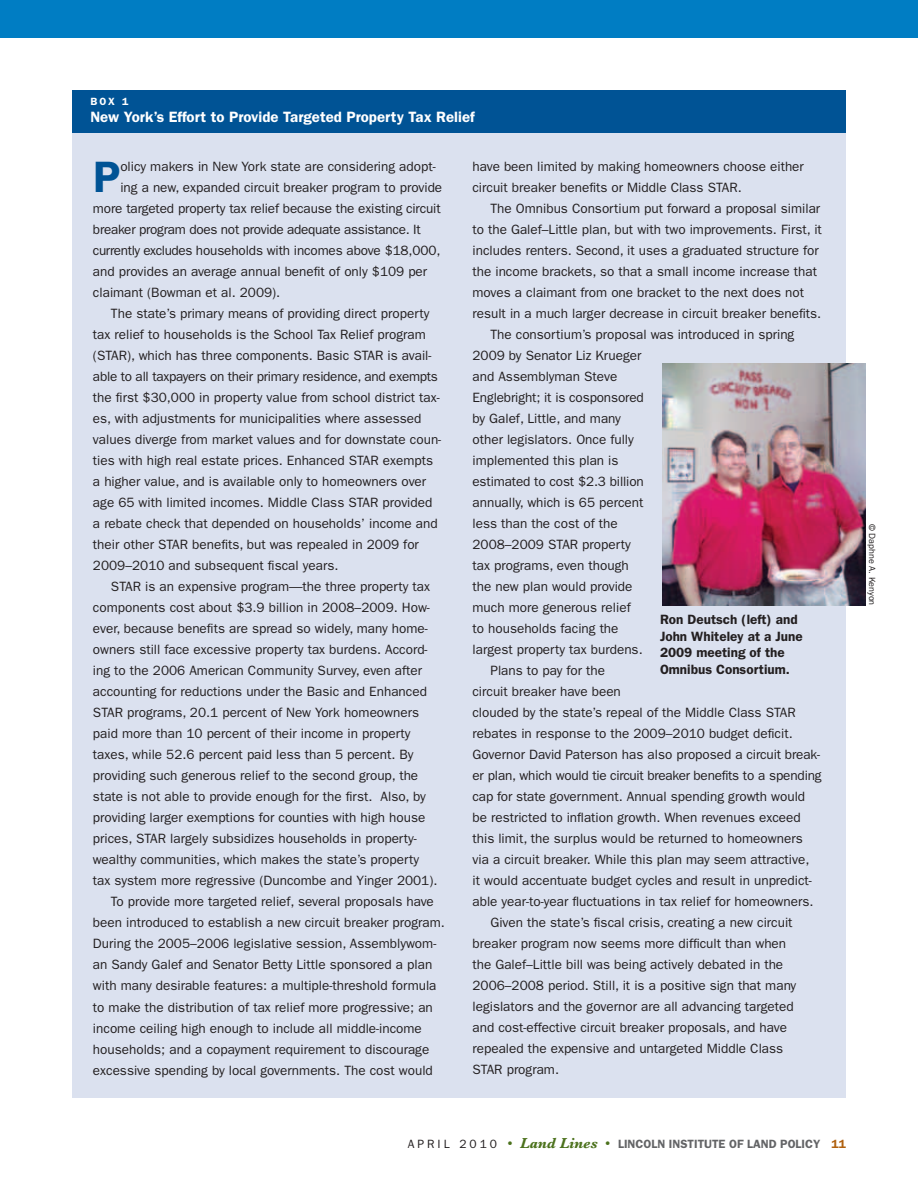
<style>
.page{position:relative;width:918px;height:1188px;background:#fff}
.page>*{position:absolute;margin:0;border:0;box-sizing:border-box;transform-origin:0 0}
.t1{font:600 44.1px "ITC Franklin Gothic Std";color:#005395}
.t2{font:600 15px "ITC Franklin Gothic Std";color:#fff}
.t3{font:13.5px/21px "ITC Franklin Gothic Std";color:#231f20}
.t4{font:13.5px "ITC Franklin Gothic Std";letter-spacing:-.02em;color:#231f20}
.t5{font:600 13.5px/16.5px "ITC Franklin Gothic Std";color:#231f20}
.t6{font:600 12px "ITC Franklin Gothic Std";color:#636466}
.t7{font:600 10.5px "ITC Franklin Gothic Std";color:#fff}
.t8{font:9px "ITC Franklin Gothic Std";color:#231f20}
.s1{font-weight:400;color:#231f20}
.s2{font-family:"Baskerville";font-weight:400;font-size:15px;color:#4c721d}
.s3{font-family:"Baskerville";font-weight:700;font-style:italic;font-size:15px;color:#4c721d}
.s4{color:#b0610f}
</style>
<div class="page">
<div style="left:0;top:0;width:918px;height:38px;background:#007dc3"></div>
<div style="left:72px;top:130px;width:774px;height:968px;background:#dbe1ef"></div>
<div style="left:72px;top:90px;width:774px;height:43px;background:#005395"></div>
<img style="left:662px;top:364px;width:204px;height:242px">
<p class="t7" style="left:90px;top:96px;width:40px">Box 1</p>
<p class="t2" style="left:90px;top:108px;width:386px">New York’s Effort to Provide Targeted Property Tax Relief</p>
<p class="t3" style="left:472px;top:156px;width:333px">have been limited by making homeowners choose either circuit breaker benefits or Middle Class STAR.</p>
<p class="t3" style="left:490px;top:198px;width:331px">The Omnibus Consortium put forward a proposal similar</p>
<p class="t3" style="left:472px;top:219px;width:351px">to the Galef–Little plan, but with two improvements. First, it</p>
<p class="t3" style="left:472px;top:240px;width:348px">includes renters. Second, it uses a graduated structure for</p>
<p class="t3" style="left:472px;top:261px;width:346px">the income brackets, so that a small income increase that</p>
<p class="t3" style="left:472px;top:282px;width:333px">moves a claimant from one bracket to the next does not</p>
<p class="t3" style="left:472px;top:303px;width:350px">result in a much larger decrease in circuit breaker benefits.</p>
<p class="t3" style="left:490px;top:324px;width:305px">The consortium’s proposal was introduced in spring</p>
<p class="t3" style="left:472px;top:345px;width:171px">2009 by Senator Liz Krueger</p>
<p class="t3" style="left:472px;top:366px;width:146px">and Assemblyman Steve</p>
<p class="t3" style="left:472px;top:387px;width:173px">Englebright; it is cosponsored</p>
<p class="t3" style="left:472px;top:408px;width:150px">by Galef, Little, and many</p>
<p class="t3" style="left:472px;top:429px;width:163px">other legislators. Once fully</p>
<p class="t3" style="left:472px;top:450px;width:148px">implemented this plan is</p>
<p class="t3" style="left:472px;top:471px;width:173px">estimated to cost $2.3 billion</p>
<p class="t3" style="left:472px;top:492px;width:172px">annually, which is 65 percent</p>
<p class="t3" style="left:472px;top:513px;width:147px">less than the cost of the</p>
<p class="t3" style="left:472px;top:534px;width:160px">2008–2009 STAR property</p>
<p class="t3" style="left:472px;top:555px;width:158px">tax programs, even though</p>
<p class="t3" style="left:472px;top:576px;width:162px">the new plan would provide</p>
<p class="t3" style="left:472px;top:597px;width:160px">much more generous relief</p>
<p class="t3" style="left:472px;top:618px;width:148px">to households facing the</p>
<p class="t3" style="left:472px;top:639px;width:172px">largest property tax burdens.</p>
<p class="t3" style="left:472px;top:660px;width:134px">Plans to pay for the</p>
<p class="t3" style="left:472px;top:681px;width:150px">circuit breaker have been</p>
<p class="t3" style="left:472px;top:702px;width:323px">clouded by the state’s repeal of the Middle Class STAR</p>
<p class="t3" style="left:472px;top:723px;width:322px">rebates in response to the 2009–2010 budget deficit.</p>
<p class="t3" style="left:472px;top:744px;width:349px">Governor David Paterson has also proposed a circuit break-</p>
<p class="t4" style="left:472px;top:768px;width:351px">er plan, which would tie circuit breaker benefits to a spending</p>
<p class="t3" style="left:472px;top:786px;width:334px">cap for state government. Annual spending growth would</p>
<p class="t3" style="left:472px;top:807px;width:330px">be restricted to inflation growth. When revenues exceed</p>
<p class="t3" style="left:472px;top:828px;width:332px">this limit, the surplus would be returned to homeowners</p>
<p class="t3" style="left:472px;top:849px;width:338px">via a circuit breaker. While this plan may seem attractive,</p>
<p class="t3" style="left:472px;top:870px;width:341px">it would accentuate budget cycles and result in unpredict-</p>
<p class="t3" style="left:472px;top:891px;width:343px">able year-to-year fluctuations in tax relief for homeowners.</p>
<p class="t3" style="left:490px;top:912px;width:304px">Given the state’s fiscal crisis, creating a new circuit</p>
<p class="t3" style="left:472px;top:933px;width:315px">breaker program now seems more difficult than when</p>
<p class="t3" style="left:472px;top:954px;width:312px">the Galef–Little bill was being actively debated in the</p>
<p class="t3" style="left:472px;top:975px;width:325px">2006–2008 period. Still, it is a positive sign that many</p>
<p class="t3" style="left:472px;top:996px;width:323px">legislators and the governor are all advancing targeted</p>
<p class="t3" style="left:472px;top:1017px;width:316px">and cost-effective circuit breaker proposals, and have</p>
<p class="t3" style="left:472px;top:1038px;width:312px">repealed the expensive and untargeted Middle Class</p>
<p class="t3" style="left:472px;top:1059px;width:88px">STAR program.</p>
<h1 class="t1" style="left:93px;top:151px;width:29px">P</h1>
<p class="t3" style="left:120px;top:156px;width:317px">olicy makers in New York state are considering adopt-</p>
<p class="t3" style="left:120px;top:177px;width:323px">ing a new, expanded circuit breaker program to provide</p>
<p class="t3" style="left:93px;top:198px;width:349px">more targeted property tax relief because the existing circuit</p>
<p class="t4" style="left:93px;top:222px;width:329px">breaker program does not provide adequate assistance. It</p>
<p class="t3" style="left:93px;top:240px;width:349px">currently excludes households with incomes above $18,000,</p>
<p class="t3" style="left:93px;top:261px;width:336px">and provides an average annual benefit of only $109 per</p>
<p class="t3" style="left:93px;top:282px;width:189px">claimant (Bowman et al. 2009).</p>
<p class="t3" style="left:111px;top:303px;width:320px">The state’s primary means of providing direct property</p>
<p class="t3" style="left:93px;top:324px;width:334px">tax relief to households is the School Tax Relief program</p>
<p class="t3" style="left:93px;top:345px;width:340px">(STAR), which has three components. Basic STAR is avail-</p>
<p class="t4" style="left:93px;top:369px;width:346px">able to all taxpayers on their primary residence, and exempts</p>
<p class="t3" style="left:93px;top:387px;width:348px">the first $30,000 in property value from school district tax-</p>
<p class="t3" style="left:93px;top:408px;width:330px">es, with adjustments for municipalities where assessed</p>
<p class="t3" style="left:93px;top:429px;width:350px">values diverge from market values and for downstate coun-</p>
<p class="t3" style="left:93px;top:450px;width:342px">ties with high real estate prices. Enhanced STAR exempts</p>
<p class="t3" style="left:93px;top:471px;width:335px">a higher value, and is available only to homeowners over</p>
<p class="t3" style="left:93px;top:492px;width:341px">age 65 with limited incomes. Middle Class STAR provided</p>
<p class="t3" style="left:93px;top:513px;width:346px">a rebate check that depended on households’ income and</p>
<p class="t3" style="left:93px;top:534px;width:327px">their other STAR benefits, but was repealed in 2009 for</p>
<p class="t3" style="left:93px;top:555px;width:247px">2009–2010 and subsequent fiscal years.</p>
<p class="t3" style="left:111px;top:576px;width:321px">STAR is an expensive program—the three property tax</p>
<p class="t3" style="left:93px;top:597px;width:338px">components cost about $3.9 billion in 2008–2009. How-</p>
<p class="t3" style="left:93px;top:618px;width:336px">ever, because benefits are spread so widely, many home-</p>
<p class="t3" style="left:93px;top:639px;width:336px">owners still face excessive property tax burdens. Accord-</p>
<p class="t3" style="left:93px;top:660px;width:331px">ing to the 2006 American Community Survey, even after</p>
<p class="t3" style="left:93px;top:681px;width:335px">accounting for reductions under the Basic and Enhanced</p>
<p class="t3" style="left:93px;top:702px;width:328px">STAR programs, 20.1 percent of New York homeowners</p>
<p class="t3" style="left:93px;top:723px;width:319px">paid more than 10 percent of their income in property</p>
<p class="t3" style="left:93px;top:744px;width:322px">taxes, while 52.6 percent paid less than 5 percent. By</p>
<p class="t3" style="left:93px;top:765px;width:327px">providing such generous relief to the second group, the</p>
<p class="t3" style="left:93px;top:786px;width:334px">state is not able to provide enough for the first. Also, by</p>
<p class="t3" style="left:93px;top:807px;width:334px">providing larger exemptions for counties with high house</p>
<p class="t3" style="left:93px;top:828px;width:325px">prices, STAR largely subsidizes households in property-</p>
<p class="t3" style="left:93px;top:849px;width:328px">wealthy communities, which makes the state’s property</p>
<p class="t3" style="left:93px;top:870px;width:346px">tax system more regressive (Duncombe and Yinger 2001).</p>
<p class="t3" style="left:111px;top:891px;width:324px">To provide more targeted relief, several proposals have</p>
<p class="t3" style="left:93px;top:912px;width:353px">been introduced to establish a new circuit breaker program.</p>
<p class="t3" style="left:93px;top:934px;width:345px">During the 2005–2006 legislative session, Assemblywom-</p>
<p class="t3" style="left:93px;top:955px;width:341px">an Sandy Galef and Senator Betty Little sponsored a plan</p>
<p class="t3" style="left:93px;top:976px;width:345px">with many desirable features: a multiple-threshold formula</p>
<p class="t3" style="left:93px;top:997px;width:341px">to make the distribution of tax relief more progressive; an</p>
<p class="t3" style="left:93px;top:1018px;width:330px">income ceiling high enough to include all middle-income</p>
<p class="t3" style="left:93px;top:1039px;width:338px">households; and a copayment requirement to discourage</p>
<p class="t3" style="left:93px;top:1060px;width:341px">excessive spending by local governments. The cost would</p>
<p class="t5" style="left:660px;top:611px;width:144px">Ron Deutsch (left) and<br>John Whiteley at a June<br>2009 meeting of the<br>Omnibus Consortium.</p>
<p class="t8" style="left:877px;top:524px;width:83px;rotate:90deg">© Daphne A. Kenyon</p>
<p class="t6" style="left:408px;top:1136px;width:440px"><span class="s1">A p r i l 2 0 1 0</span> <span class="s2">•</span> <span class="s3">Land Lines</span> <span class="s2">•</span> Lincoln Institute of Land Policy <span class="s4">11</span></p>
</div>
